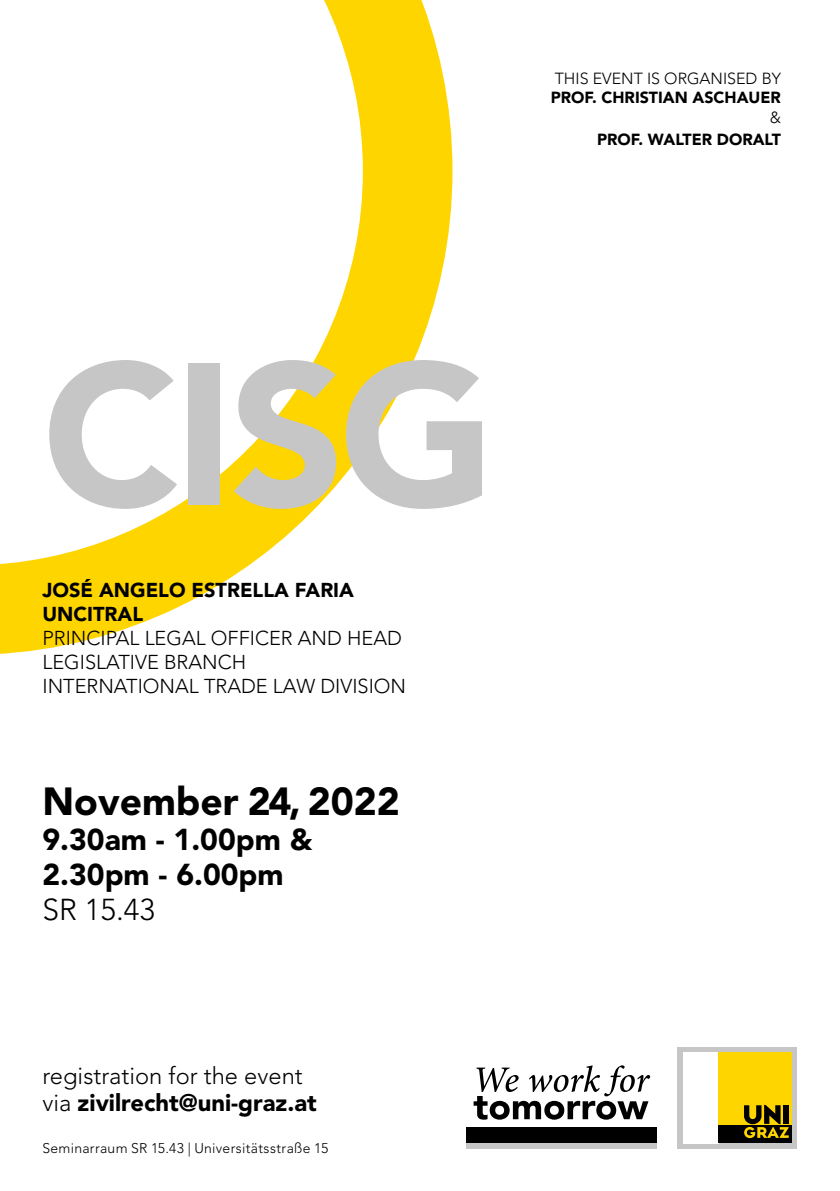
<style>
.page{position:relative;width:840px;height:1191px;background:#fff}
.page>*{position:absolute;margin:0;border:0;box-sizing:border-box;transform-origin:0 0}
.t1{font:900 200px "Avenir LT Std";color:#c6c6c6}
.t2{font:900 39px "Avenir LT Std";color:#000}
.t3{font:900 30px/35px "Avenir LT Std";color:#000}
.t4{font:300 30px "Avenir LT Std";color:#000}
.t5{font:300 23.8px/27px "Avenir LT Std";color:#000}
.t6{font:300 20px/24px "Avenir LT Std";color:#000}
.t7{font:900 20px/24px "Avenir LT Std";color:#000}
.t8{font:900 16px "Avenir LT Std";color:#000}
.t9{font:300 16px "Avenir LT Std";color:#000}
.t10{font:300 14px "Avenir LT Std";letter-spacing:.02em;color:#000}
.s1{font-weight:900}
</style>
<div class="page">
<svg style="left:0;top:0;width:452px;height:654px"></svg>
<div style="left:465px;top:1127px;width:191px;height:16px;background:#000"></div>
<div style="left:465px;top:1143px;width:191px;height:5px;background:#c6c6c6"></div>
<svg style="left:473px;top:1065px;width:177px;height:54px"></svg>
<div style="left:677px;top:1046px;width:120px;height:102px;background:#c6c6c6"></div>
<div style="left:682px;top:1051px;width:36px;height:92px;background:#fff"></div>
<div style="left:718px;top:1051px;width:73px;height:74px;background:#ffd500"></div>
<div style="left:718px;top:1125px;width:73px;height:18px;background:#000"></div>
<svg style="left:744px;top:1105px;width:44px;height:33px"></svg>
<p class="t9" style="left:554px;top:69px;width:227px">THIS EVENT IS ORGANISED BY</p>
<p class="t8" style="left:550px;top:88px;width:231px">PROF. CHRISTIAN ASCHAUER</p>
<p class="t9" style="left:769px;top:108px;width:13px">&amp;</p>
<p class="t8" style="left:597px;top:129px;width:185px">PROF. WALTER DORALT</p>
<h1 class="t1" style="left:42px;top:315px;width:454px">CISG</h1>
<p class="t7" style="left:42px;top:578px;width:313px">JOSÉ ANGELO ESTRELLA FARIA<br>UNCITRAL</p>
<p class="t6" style="left:42px;top:626px;width:365px">PRINCIPAL LEGAL OFFICER AND HEAD<br>LEGISLATIVE BRANCH<br>INTERNATIONAL TRADE LAW DIVISION</p>
<h2 class="t2" style="left:42px;top:778px;width:359px">November 24, 2022</h2>
<h3 class="t3" style="left:42px;top:822px;width:271px">9.30am - 1.00pm &amp;<br>2.30pm - 6.00pm</h3>
<h3 class="t4" style="left:42px;top:892px;width:114px">SR 15.43</h3>
<p class="t5" style="left:42px;top:1062px;width:276px">registration for the event via <span class="s1">zivilrecht@uni-graz.at</span></p>
<p class="t10" style="left:42px;top:1140px;width:287px">Seminarraum SR 15.43 | Universitätsstraße 15</p>
</div>
